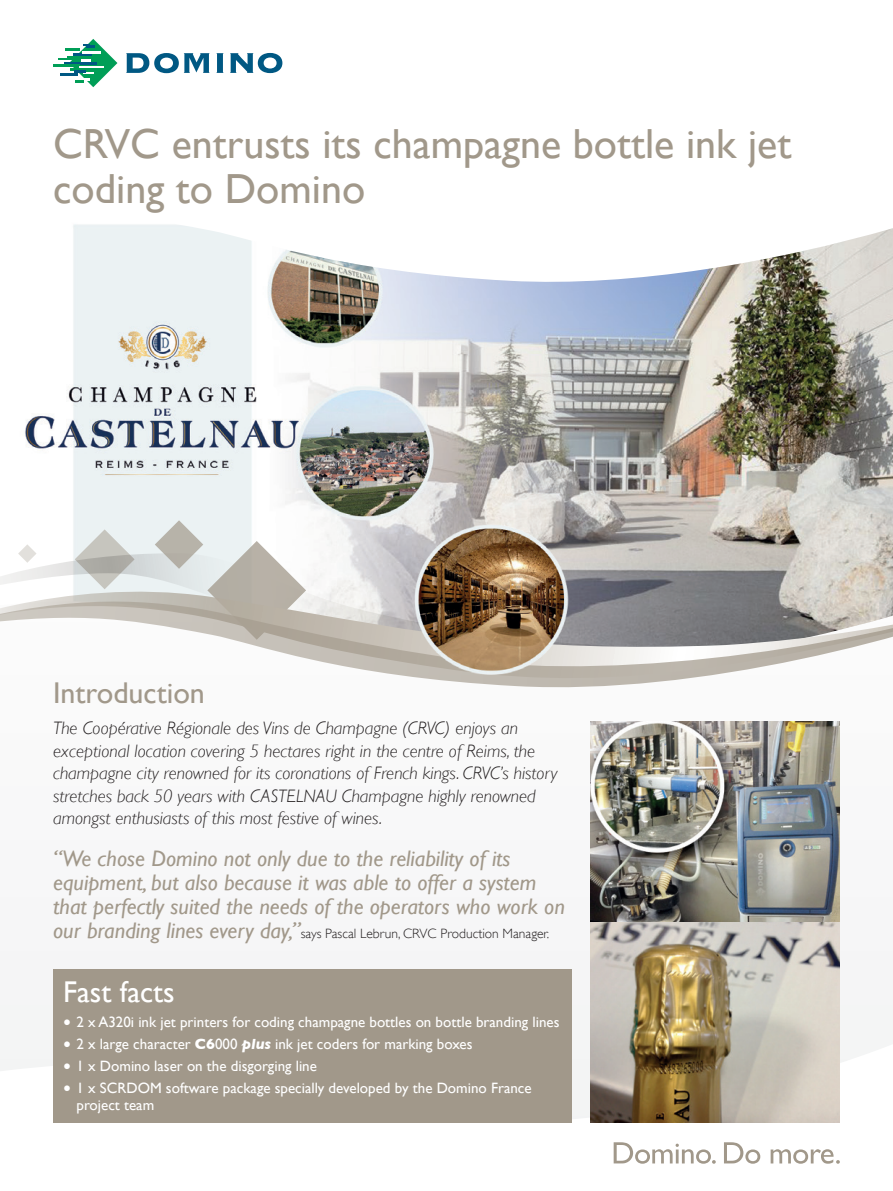
<style>
.page{position:relative;width:893px;height:1191px;background:#fff}
.page>*{position:absolute;margin:0;border:0;box-sizing:border-box;transform-origin:0 0}
.Main_head{font:42px/45px "Gill Sans";color:#a1988a}
.subhead_1{font:30px "Gill Sans";color:#a1988a}
.Fast_facts_header{font:30px "Gill Sans";color:#fff}
.Overview{font:italic 22.5px/24px "Gill Sans";color:#a1988a}
.Overview-2{font:italic 300 18px/22.5px "Gill Sans";color:#231f20}
.Fast_face_bullets{font:15px/16.5px "Gill Sans";color:#fff}
.Overview-3{font:300 13.5px "Gill Sans";color:#231f20}
.s1{font-weight:400;font-style:italic;font-size:22.5px;color:#a1988a}
.s2{font-size:22.5px}
.s3{font-weight:700}
.s4{font-weight:700;font-style:italic}
</style>
<div class="page">
<svg style="left:0;top:721px;width:893px;height:401px"></svg>
<svg style="left:217px;top:53px;width:6px;height:20px"></svg>
<svg style="left:230px;top:53px;width:52px;height:20px"></svg>
<svg style="left:126px;top:53px;width:83px;height:20px"></svg>
<hr style="left:53px;top:65px;width:27px;height:2px;background:#009e57">
<svg style="left:58px;top:39px;width:59px;height:48px"></svg>
<svg style="left:614px;top:1142px;width:226px;height:21px"></svg>
<img style="left:25px;top:224px;width:868px;height:351px">
<div style="left:53px;top:969px;width:518px;height:154px;background:#a1988a"></div>
<img style="left:590px;top:722px;width:250px;height:200px">
<img style="left:590px;top:922px;width:250px;height:200px">
<svg style="left:75px;top:529px;width:60px;height:24px"></svg>
<svg style="left:8px;top:553px;width:652px;height:22px"></svg>
<svg style="left:18px;top:544px;width:19px;height:19px"></svg>
<svg style="left:0;top:575px;width:893px;height:12px"></svg>
<svg style="left:0;top:587px;width:893px;height:99px"></svg>
<svg style="left:155px;top:520px;width:151px;height:120px"></svg>
<img style="left:389px;top:494px;width:219px;height:194px">
<p class="Main_head" style="left:53px;top:121px;width:740px">CRVC entrusts its champagne bottle ink jet coding to Domino</p>
<p class="subhead_1" style="left:53px;top:676px;width:153px">Introduction</p>
<p class="Overview-2" style="left:53px;top:717px;width:506px">The Coopérative Régionale des Vins de Champagne (CRVC) enjoys an exceptional location covering 5 hectares right in the centre of Reims, the champagne city renowned for its coronations of French kings. CRVC’s history stretches back 50 years with CASTELNAU Champagne highly renowned amongst enthusiasts of this most festive of wines.</p>
<p class="Overview" style="left:53px;top:846px;width:513px">“We chose Domino not only due to the reliability of its equipment, but also because it was able to offer a system that perfectly suited the needs of the operators who work on</p>
<p class="Overview-3" style="left:53px;top:925px;width:498px"><span class="s1">our branding lines every day,”</span>says Pascal Lebrun, CRVC Production Manager.</p>
<p class="Fast_facts_header" style="left:63px;top:974px;width:113px">Fast facts</p>
<p class="Fast_face_bullets" style="left:63px;top:1013px;width:498px"><span class="s2">•</span> 2 x A320i ink jet printers for coding champagne bottles on bottle branding lines</p>
<p class="Fast_face_bullets" style="left:63px;top:1035px;width:411px"><span class="s2">•</span> 2 x large character <span class="s3">C6</span>000 <span class="s4">plus</span> ink jet coders for marking boxes</p>
<p class="Fast_face_bullets" style="left:63px;top:1057px;width:255px"><span class="s2">•</span> 1 x Domino laser on the disgorging line</p>
<p class="Fast_face_bullets" style="left:77px;top:1080px;width:457px;text-indent:-14px"><span class="s2">•</span> 1 x SCRDOM software package specially developed by the Domino France project team</p>
</div>
